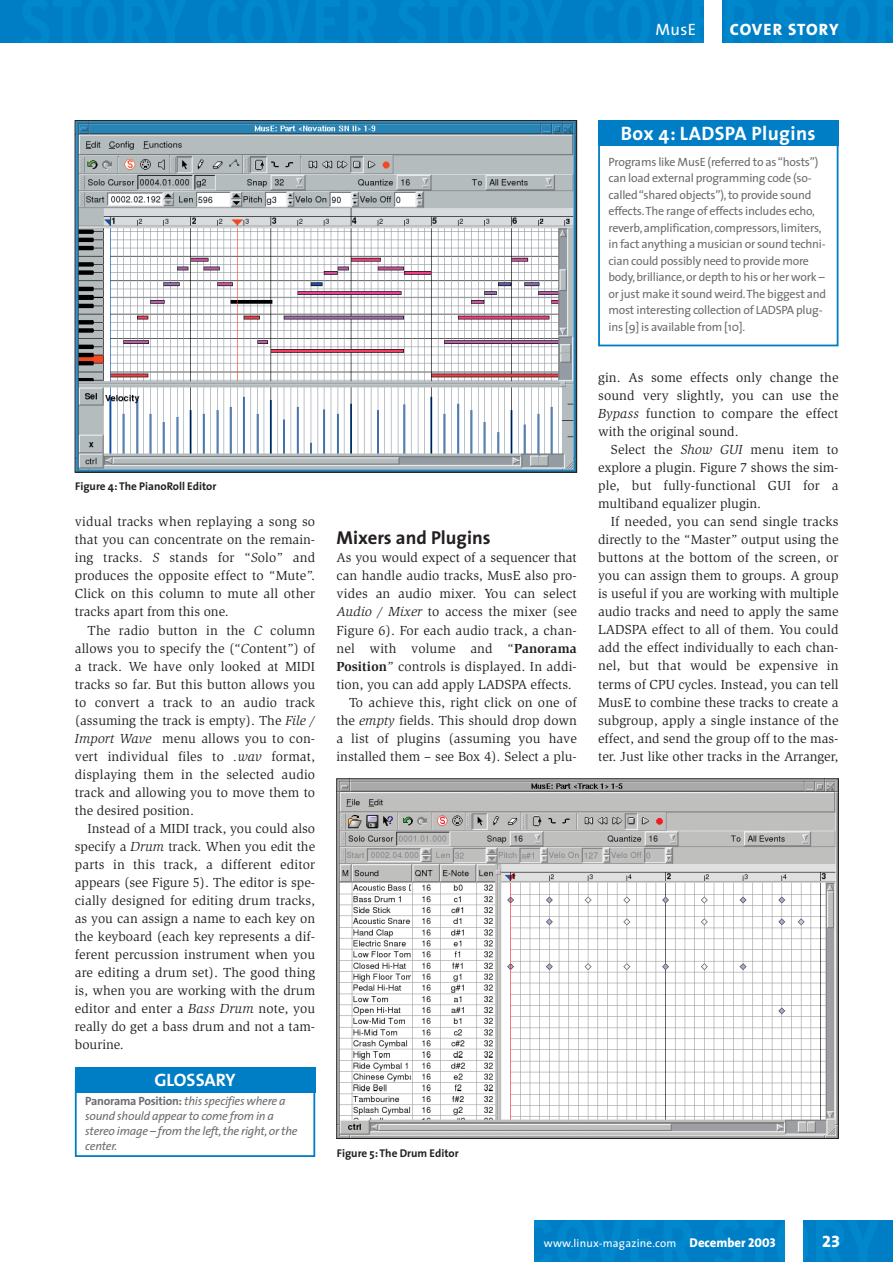
<style>
.page{position:relative;width:893px;height:1262px;background:#fff}
.page>*{position:absolute;margin:0;border:0;box-sizing:border-box;transform-origin:0 0}
.t1{font:700 19.5px "The Sans";letter-spacing:.02em;color:#fff}
.t2{font:700 18.75px "The Sans";color:#231f20}
.t3{font:18px "The Sans Bold Caps";color:#fff}
.t4{font:16.5px "The Sans Extra Bold Caps";letter-spacing:.045em;color:#fff}
.t5{font:16.5px "The Sans";color:#fff}
.t6{font:16.5px "The Sans Extra Bold Expert";color:#fff}
.t7{font:13.5px/18px "Slimbach";color:#231f20;text-align:justify}
.t8{font:12px/16.5px "The Sans";letter-spacing:-.02em;color:#6c6d70}
.t9{font:italic 12px/15px "The Sans";letter-spacing:-.02em;color:#6c6d70}
.t10{font:700 11.25px "The Sans";color:#231f20}
.t11{font:11.25px "The Sans";letter-spacing:.02em;color:#fff}
.s1{font-style:italic}
.s2{font-weight:700;font-style:normal}
.s3{font-weight:700}
.s4{font-weight:800;font-size:12.75px}
.s5{font-family:"The Sans Extra Bold Caps";font-size:12.75px}
</style>
<div class="page">
<img style="left:534px;top:1220px;width:358px;height:41px">
<div style="left:785px;top:1220px;width:17px;height:41px;background:#fff"></div>
<img style="left:0;top:0;width:892px;height:43px">
<div style="left:704px;top:0;width:17px;height:43px;background:#fff"></div>
<div style="left:75px;top:1079px;width:240px;height:78px;border:2px solid #007ec5"></div>
<div style="left:75px;top:1067px;width:240px;height:25px;background:#007ec5"></div>
<img style="left:77px;top:122px;width:498px;height:348px">
<img style="left:338px;top:780px;width:498px;height:356px">
<div style="left:598px;top:137px;width:240px;height:209px;border:2px solid #007ec5"></div>
<div style="left:598px;top:120px;width:240px;height:26px;background:#007ec5"></div>
<p class="t5" style="left:655px;top:23px;width:42px">MusE</p>
<p class="t4" style="left:729px;top:20px;width:110px">COVER STORY</p>
<p class="t10" style="left:75px;top:482px;width:143px">Figure 4: The PianoRoll Editor</p>
<p class="t7" style="left:75px;top:514px;width:242px">vidual tracks when replaying a song so that you can concentrate on the remain&shy;ing tracks. <span class="s1">S</span> stands for “<span class="s1">S</span>olo” and produces the opposite effect to “Mute”.<br>Click on this column to mute all other tracks apart from this one.</p>
<p class="t7" style="left:75px;top:622px;width:242px;text-indent:13px">The radio button in the <span class="s1">C</span> column allows you to specify the (“<span class="s1">C</span>ontent”) of a track. We have only looked at MIDI tracks so far. But this button allows you to convert a track to an audio track (assuming the track is empty). The <span class="s1">File / Import Wave</span> menu allows you to con&shy;vert individual files to <span class="s1">.wav</span> format, displaying them in the selected audio track and allowing you to move them to the desired position.</p>
<p class="t7" style="left:75px;top:820px;width:242px;text-indent:13px">Instead of a MIDI track, you could also specify a <span class="s1">Drum</span> track. When you edit the parts in this track, a different editor appears (see Figure 5). The editor is spe&shy;cially designed for editing drum tracks, as you can assign a name to each key on the keyboard (each key represents a dif&shy;ferent percussion instrument when you are editing a drum set). The good thing is, when you are working with the drum editor and enter a <span class="s1">Bass Drum</span> note, you really do get a bass drum and not a tam&shy;bourine.</p>
<h3 class="t3" style="left:154px;top:1069px;width:83px">GLOSSARY</h3>
<p class="t9" style="left:85px;top:1094px;width:214px"><span class="s2">Panorama Position:</span> this specifies where a sound should appear to come from in a stereo image – from the left, the right, or the center.</p>
<h2 class="t2" style="left:336px;top:531px;width:155px">Mixers and Plugins</h2>
<p class="t7" style="left:336px;top:550px;width:242px">As you would expect of a sequencer that</p>
<p class="t7" style="left:336px;top:568px;width:242px">can handle audio tracks, MusE also pro-</p>
<p class="t7" style="left:336px;top:586px;width:242px">vides an audio mixer. You can select</p>
<p class="t7" style="left:336px;top:604px;width:242px"><span class="s1">Audio / Mixer</span> to access the mixer (see</p>
<p class="t7" style="left:336px;top:622px;width:242px">Figure 6). For each audio track, a chan-</p>
<p class="t7" style="left:336px;top:640px;width:242px">nel with volume and “<span class="s3">Panorama</span></p>
<p class="t7" style="left:336px;top:658px;width:242px"><span class="s3">Position</span>” controls is displayed. In addi-</p>
<p class="t7" style="left:336px;top:676px;width:237px">tion, you can add apply LADSPA effects.</p>
<p class="t7" style="left:349px;top:694px;width:229px">To achieve this, right click on one of</p>
<p class="t7" style="left:336px;top:712px;width:242px">the <span class="s1">empty</span> fields. This should drop down</p>
<p class="t7" style="left:336px;top:730px;width:242px">a list of plugins (assuming you have</p>
<p class="t7" style="left:336px;top:748px;width:242px">installed them – see Box 4). Select a plu-</p>
<h1 class="t1" style="left:621px;top:126px;width:196px">Box 4: LADSPA Plugins</h1>
<p class="t8" style="left:608px;top:155px;width:219px">Programs like MusE (referred to as “hosts”) can load external programming code (so&shy;called “shared objects”), to provide sound effects.The range of effects includes echo, reverb, amplification, compressors, limiters, in fact anything a musician or sound techni&shy;cian could possibly need to provide more body, brilliance, or depth to his or her work – or just make it sound weird.The biggest and most interesting collection of LADSPA plug&shy;ins [9] is available from [10].</p>
<p class="t7" style="left:598px;top:370px;width:242px">gin. As some effects only change the sound very slightly, you can use the <span class="s1">Bypass</span> function to compare the effect with the original sound.</p>
<p class="t7" style="left:598px;top:442px;width:242px;text-indent:13px">Select the <span class="s1">Show GUI</span> menu item to explore a plugin. Figure 7 shows the sim&shy;ple, but fully-functional GUI for a multiband equalizer plugin.</p>
<p class="t7" style="left:598px;top:514px;width:242px;text-indent:13px">If needed, you can send single tracks directly to the “Master” output using the buttons at the bottom of the screen, or you can assign them to groups. A group is useful if you are working with multiple audio tracks and need to apply the same LADSPA effect to all of them. You could add the effect individually to each chan&shy;nel, but that would be expensive in terms of CPU cycles. Instead, you can tell MusE to combine these tracks to create a subgroup, apply a single instance of the effect, and send the group off to the mas&shy;ter. Just like other tracks in the Arranger,</p>
<p class="t10" style="left:337px;top:1148px;width:123px">Figure 5: The Drum Editor</p>
<p class="t11" style="left:543px;top:1238px;width:233px">www.linux-magazine.com <span class="s4">December</span> <span class="s5">2003</span></p>
<p class="t6" style="left:822px;top:1231px;width:20px">23</p>
</div>
